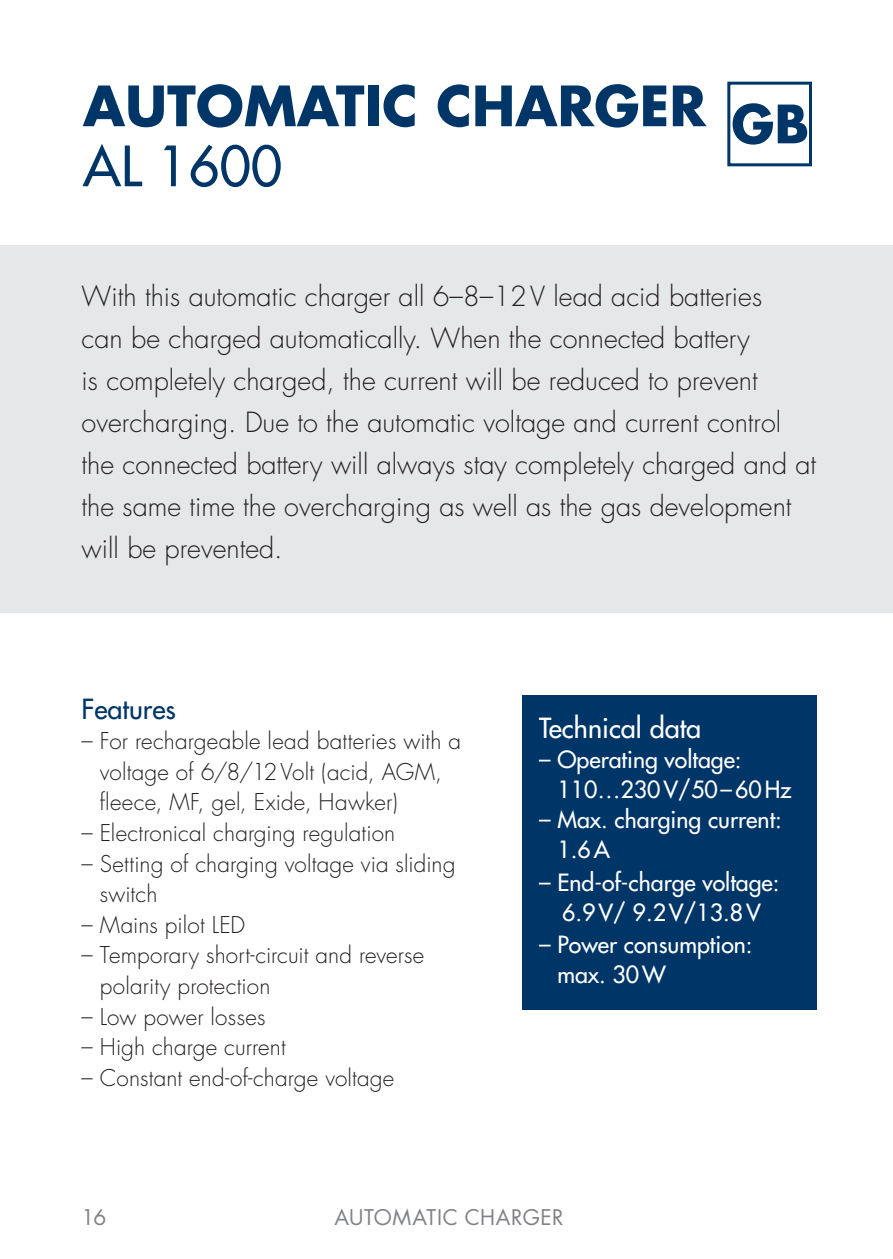
<style>
.page{position:relative;width:893px;height:1259px;background:#fff}
.page>*{position:absolute;margin:0;border:0;box-sizing:border-box;transform-origin:0 0}
.t1{font:700 54px "Futura Std";color:#003667}
.t2{font:500 54px "Futura Std";color:#003667}
.t3{font:700 51.3px "Futura Std";color:#003667}
.t4{font:300 27px/42px "Futura Std";color:#231f20}
.t5{font:500 27px "Futura Std";color:#fff}
.t6{font:500 27px "Futura Std";color:#003667}
.t7{font:500 23.1px/30px "Futura Std";color:#fff}
.t8{font:300 22.5px/30.6px "Futura Std";letter-spacing:.005em;color:#231f20}
.t9{font:21px "Futura Std";letter-spacing:.025em;color:#808285}
</style>
<div class="page">
<div style="left:0;top:245px;width:893px;height:367px;background:#e6e7e9"></div>
<div style="left:727px;top:82px;width:85px;height:84px;border:3px solid #003667"></div>
<div style="left:522px;top:694px;width:294px;height:315px;background:#003667"></div>
<h1 class="t1" style="left:83px;top:70px;width:625px">AUTOMATIC CHARGER</h1>
<h1 class="t2" style="left:83px;top:132px;width:201px">AL 1600</h1>
<h2 class="t3" style="left:731px;top:90px;width:79px">GB</h2>
<p class="t4" style="left:82px;top:276px;width:736px">With this automatic charger all 6–8–12 V lead acid batteries<br>can be charged automatically. When the connected battery<br>is completely charged, the current will be reduced to prevent overcharging. Due to the automatic voltage and current control the connected battery will always stay completely charged and at the same time the overcharging as well as the gas development will be prevented.</p>
<p class="t6" style="left:82px;top:691px;width:96px">Features</p>
<p class="t8" style="left:100px;top:726px;width:363px;text-indent:-18px">– For rechargeable lead batteries with a voltage of 6/8/12 Volt (acid, AGM, fleece, MF, gel, Exide, Hawker)</p>
<p class="t8" style="left:82px;top:818px;width:315px">– Electronical charging regulation</p>
<p class="t8" style="left:100px;top:848px;width:357px;text-indent:-18px">– Setting of charging voltage via sliding switch</p>
<p class="t8" style="left:82px;top:910px;width:165px">– Mains pilot LED</p>
<p class="t8" style="left:100px;top:940px;width:326px;text-indent:-18px">– Temporary short-circuit and reverse polarity protection</p>
<p class="t8" style="left:82px;top:1001px;width:185px">– Low power losses</p>
<p class="t8" style="left:82px;top:1032px;width:206px">– High charge current</p>
<p class="t8" style="left:82px;top:1063px;width:314px">– Constant end-of-charge voltage</p>
<p class="t5" style="left:539px;top:711px;width:164px">Technical data</p>
<p class="t7" style="left:557px;top:744px;width:236px;text-indent:-18px">– Operating voltage:<br>110…230 V/50 – 60 Hz</p>
<p class="t7" style="left:557px;top:804px;width:226px;text-indent:-18px">– Max. charging current:<br>1.6 A</p>
<p class="t7" style="left:539px;top:867px;width:242px;text-align:center">– End-of-charge voltage:<br>6.9 V/ 9.2 V/13.8 V</p>
<p class="t7" style="left:557px;top:929px;width:197px;text-indent:-18px">– Power consumption: max. 30 W</p>
<p class="t9" style="left:82px;top:1204px;width:26px">16</p>
<p class="t9" style="left:335px;top:1204px;width:230px">AUTOMATIC CHARGER</p>
</div>
